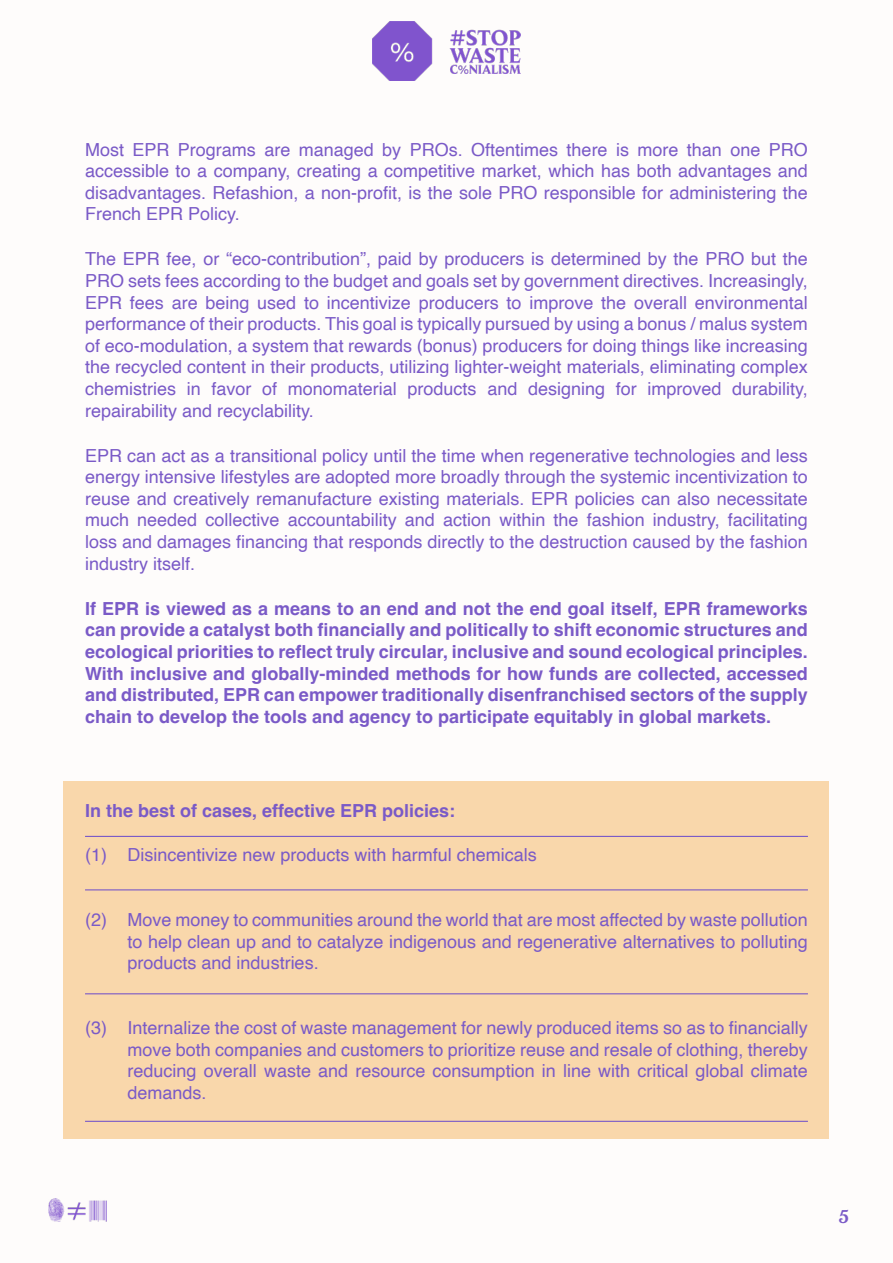
<style>
.page{position:relative;width:893px;height:1263px;background:#fefcfb}
.page>*{position:absolute;margin:0;border:0;box-sizing:border-box;transform-origin:0 0}
.t1{font:18px/21.6px "Helvetica";color:#7a5ac7;text-align:justify}
.t2{font:700 18px/21.6px "Helvetica";color:#7a5ac7;text-align:justify}
.t3{font:500 18px "Verona";color:#7a5ac7}
</style>
<div class="page">
<div style="left:64px;top:781px;width:765px;height:358px;background:#f9d7ab"></div>
<img style="left:372px;top:21px;width:149px;height:60px">
<img style="left:48px;top:1198px;width:59px;height:23px">
<hr style="left:85px;top:889px;width:723px;height:1px;background:#7a5ac7">
<hr style="left:85px;top:836px;width:723px;height:1px;background:#7a5ac7">
<hr style="left:85px;top:993px;width:723px;height:1px;background:#7a5ac7">
<hr style="left:85px;top:1121px;width:723px;height:1px;background:#7a5ac7">
<p class="t1" style="left:85px;top:139px;width:724px">Most EPR Programs are managed by PROs. Oftentimes there is more than one PRO accessible to a company, creating a competitive market, which has both advantages and disadvantages. Refashion, a non-profit, is the sole PRO responsible for administering the French EPR Policy.</p>
<p class="t1" style="left:85px;top:249px;width:724px">The EPR fee, or “eco-contribution”, paid by producers is determined by the PRO but the PRO sets fees according to the budget and goals set by government directives. Increasingly, EPR fees are being used to incentivize producers to improve the overall environmental performance of their products. This goal is typically pursued by using a bonus / malus system of eco-modulation, a system that rewards (bonus) producers for doing things like increasing the recycled content in their products, utilizing lighter-weight materials, eliminating complex chemistries in favor of monomaterial products and designing for improved durability, repairability and recyclability.</p>
<p class="t1" style="left:85px;top:445px;width:724px">EPR can act as a transitional policy until the time when regenerative technologies and less energy intensive lifestyles are adopted more broadly through the systemic incentivization to reuse and creatively remanufacture existing materials. EPR policies can also necessitate much needed collective accountability and action within the fashion industry, facilitating loss and damages financing that responds directly to the destruction caused by the fashion industry itself.</p>
<p class="t2" style="left:85px;top:599px;width:724px">If EPR is viewed as a means to an end and not the end goal itself, EPR frameworks can provide a catalyst both financially and politically to shift economic structures and ecological priorities to reflect truly circular, inclusive and sound ecological principles.<br>With inclusive and globally-minded methods for how funds are collected, accessed and distributed, EPR can empower traditionally disenfranchised sectors of the supply chain to develop the tools and agency to participate equitably in global markets.</p>
<p class="t2" style="left:85px;top:801px;width:372px">In the best of cases, effective EPR policies:</p>
<p class="t1" style="left:85px;top:845px;width:23px">(1)</p>
<p class="t1" style="left:128px;top:845px;width:411px">Disincentivize new products with harmful chemicals</p>
<p class="t1" style="left:85px;top:909px;width:23px">(2)</p>
<p class="t1" style="left:85px;top:1017px;width:23px">(3)</p>
<p class="t1" style="left:128px;top:909px;width:682px">Move money to communities around the world that are most affected by waste pollution to help clean up and to catalyze indigenous and regenerative alternatives to polluting products and industries.</p>
<p class="t1" style="left:128px;top:1017px;width:682px">Internalize the cost of waste management for newly produced items so as to financially move both companies and customers to prioritize reuse and resale of clothing, thereby reducing overall waste and resource consumption in line with critical global climate demands.</p>
<p class="t3" style="left:839px;top:1205px;width:12px">5</p>
</div>
